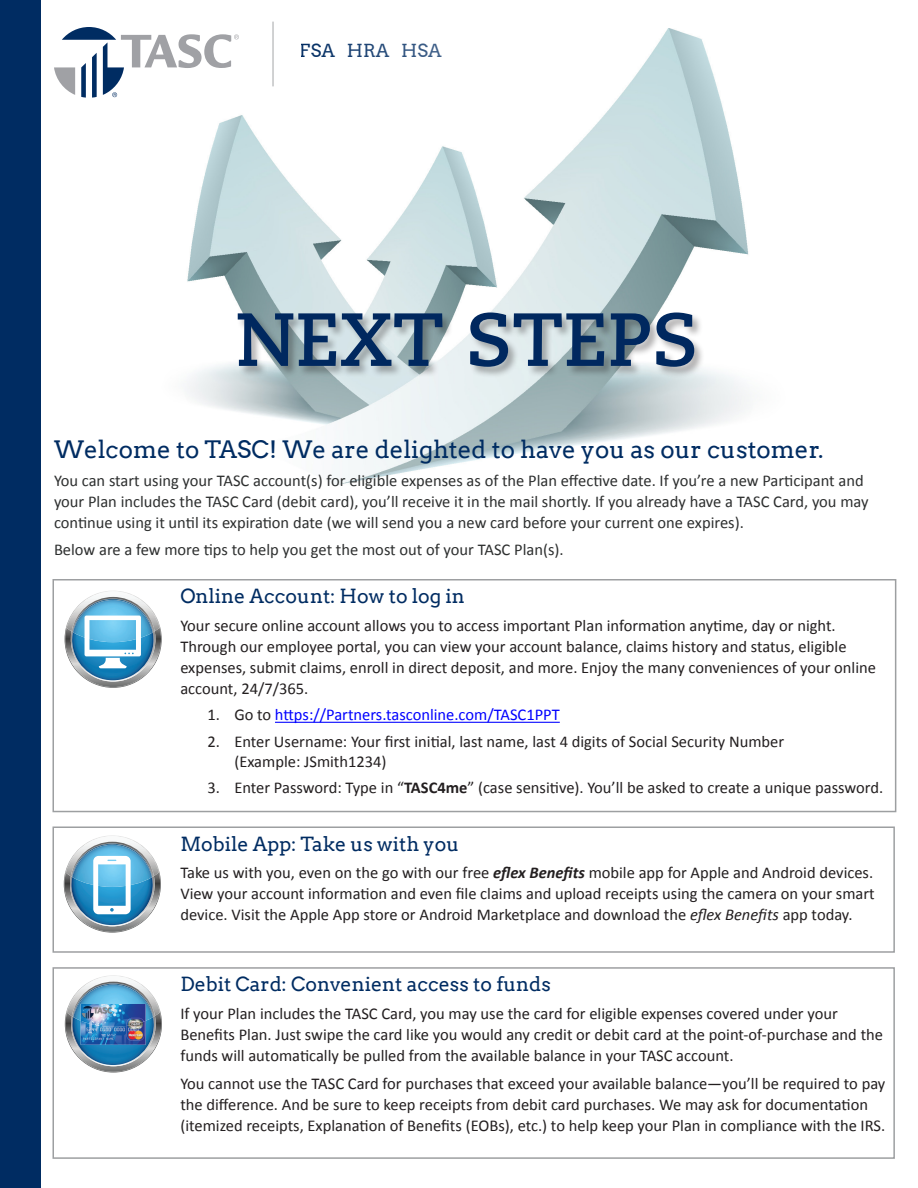
<style>
.page{position:relative;width:918px;height:1188px;background:#fff}
.page>*{position:absolute;margin:0;border:0;box-sizing:border-box;transform-origin:0 0}
.Subhead{font:700 75px "Caecilia LT Std";color:#00285f}
.t1{font:24px "Arvo";color:#002c62}
.t2{font:19.5px "Arvo";color:#002c62}
.t3{font:18px "Arvo";color:#002c62}
.t4{font:16.5px/21px "Calibri";color:#231f20}
.t5{font:16.5px/21px "Calibri";color:#2d2f2f}
.t6{font:16.5px "Calibri";color:#00f}
.s1{color:#231f20}
.s2{font-weight:700}
.s3{font-weight:700;font-style:italic}
.s4{font-style:italic}
</style>
<div class="page">
<img style="left:187px;top:28px;width:563px;height:457px">
<div style="left:52px;top:826px;width:843px;height:127px;border:2px solid #9d9fa1"></div>
<div style="left:52px;top:967px;width:843px;height:192px;border:2px solid #9d9fa1"></div>
<div style="left:52px;top:579px;width:844px;height:233px;border:2px solid #9d9fa1"></div>
<hr style="left:363px;top:0;width:1px;height:108px;background:#fff">
<div style="left:0;top:0;width:40px;height:1188px;background:#002c62"></div>
<svg style="left:65px;top:975px;width:97px;height:98px"></svg>
<img style="left:81px;top:1027px;width:65px;height:18px">
<img style="left:81px;top:1004px;width:65px;height:23px">
<svg style="left:64px;top:835px;width:97px;height:98px"></svg>
<svg style="left:65px;top:591px;width:97px;height:97px"></svg>
<div style="left:237px;top:311px;width:468px;height:67px;background:#231f20;opacity:.35"></div>
<hr style="left:275px;top:722px;width:285px;height:1px;background:#00f">
<hr style="left:272px;top:22px;width:2px;height:64px;background:#9d9fa1">
<svg style="left:54px;top:27px;width:185px;height:71px"></svg>
<p class="t3" style="left:300px;top:40px;width:143px">FSA HRA HSA</p>
<p class="Subhead" style="left:236px;top:296px;width:464px">NEXT STEPS</p>
<p class="t1" style="left:54px;top:435px;width:771px">Welcome to TASC! We are delighted to have you as our customer.</p>
<p class="t5" style="left:54px;top:470px;width:816px">You can start using your TASC account(s) for eligible expenses as of the Plan effective date. If you’re a new Participant and your Plan includes the TASC Card (debit card), you’ll receive it in the mail shortly. If you already have a TASC Card, you may continue using it until its expiration date (we will send you a new card before your current one expires).</p>
<p class="t5" style="left:54px;top:540px;width:511px">Below are a few more tips to help you get the most out of your TASC Plan(s).</p>
<p class="t2" style="left:180px;top:584px;width:286px">Online Account: How to log in</p>
<p class="t4" style="left:180px;top:615px;width:697px">Your secure online account allows you to access important Plan information anytime, day or night.<br>Through our employee portal, you can view your account balance, claims history and status, eligible expenses, submit claims, enroll in direct deposit, and more. Enjoy the many conveniences of your online account, 24/7/365.</p>
<p class="t6" style="left:207px;top:705px;width:354px"><span class="s1">1. Go to</span> https://Partners.tasconline.com/TASC1PPT</p>
<p class="t4" style="left:234px;top:732px;width:551px;line-height:19.8px;text-indent:-27px">2. Enter Username: Your first initial, last name, last 4 digits of Social Security Number (Example: JSmith1234)</p>
<p class="t4" style="left:207px;top:777px;width:677px">3. Enter Password: Type in “<span class="s2">TASC4me</span>” (case sensitive). You’ll be asked to create a unique password.</p>
<p class="t2" style="left:180px;top:832px;width:280px">Mobile App: Take us with you</p>
<p class="t4" style="left:180px;top:862px;width:696px;text-align:justify">Take us with you, even on the go with our free <span class="s3">eflex Benefits</span> mobile app for Apple and Android devices.<br>View your account information and even file claims and upload receipts using the camera on your smart device. Visit the Apple App store or Android Marketplace and download the <span class="s4">eflex Benefits</span> app today.</p>
<p class="t2" style="left:180px;top:973px;width:372px">Debit Card: Convenient access to funds</p>
<p class="t4" style="left:180px;top:1003px;width:704px">If your Plan includes the TASC Card, you may use the card for eligible expenses covered under your<br>Benefits Plan. Just swipe the card like you would any credit or debit card at the point-of-purchase and the funds will automatically be pulled from the available balance in your TASC account.</p>
<p class="t4" style="left:180px;top:1073px;width:707px">You cannot use the TASC Card for purchases that exceed your available balance—you’ll be required to pay the difference. And be sure to keep receipts from debit card purchases. We may ask for documentation (itemized receipts, Explanation of Benefits (EOBs), etc.) to help keep your Plan in compliance with the IRS.</p>
</div>
